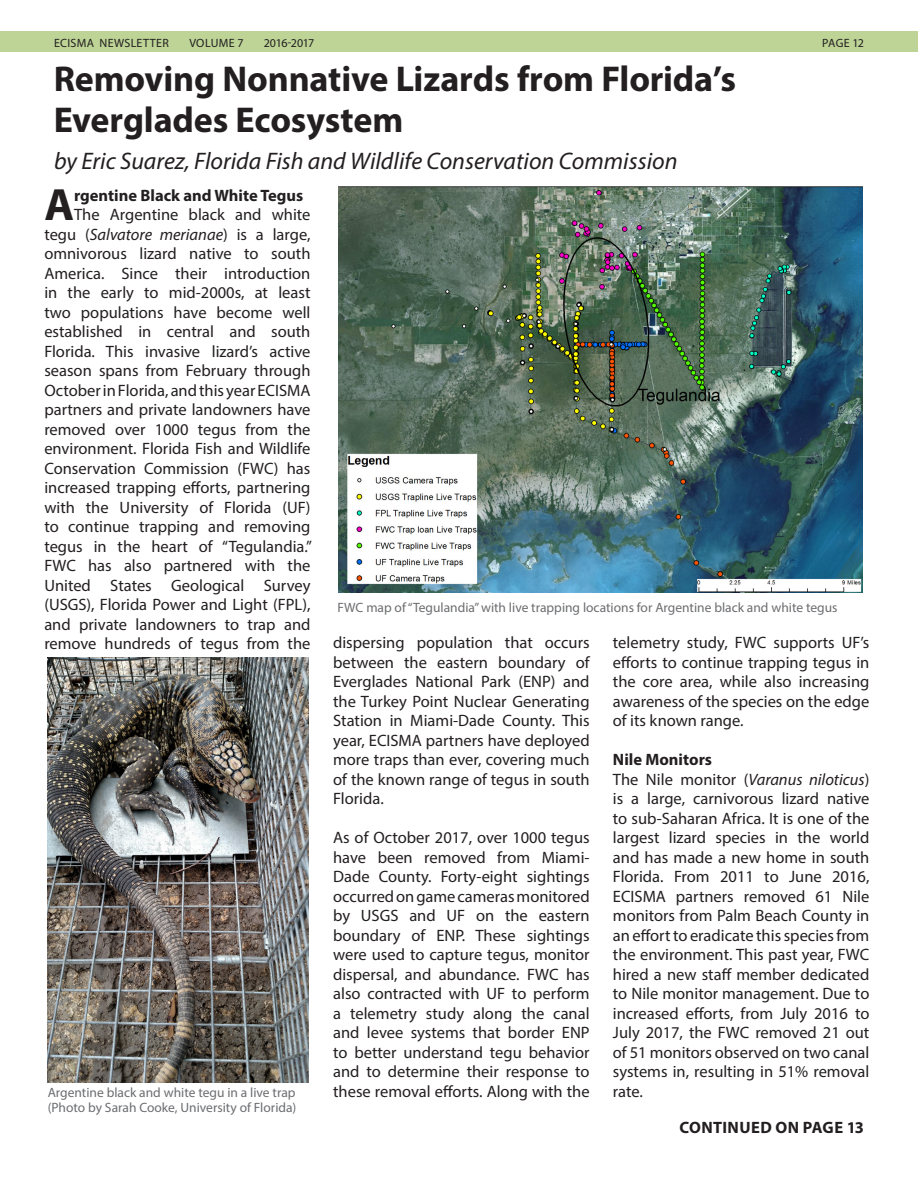
<style>
.page{position:relative;width:918px;height:1188px;background:#fff}
.page>*{position:absolute;margin:0;border:0;box-sizing:border-box;transform-origin:0 0}
.t1{font:700 45.45px "Myriad Pro";color:#231f20}
.t2{font:700 36px/40.5px "Myriad Pro";letter-spacing:-.005em;color:#231f20}
.byline{font:italic 24px "Myriad Pro";color:#231f20}
.t3{font:16.5px/19.5px "Myriad Pro";color:#231f20;text-align:justify}
.t4{font:700 16.5px "Myriad Pro";color:#231f20}
.t5{font:700 16.5px "Myriad Pro";letter-spacing:.025em;color:#231f20}
.t6{font:13.5px/15px "Myriad Pro";color:#6c6d70}
.t7{font:12px "Myriad Pro";letter-spacing:.02em;color:#231f20}
.t8{font:12px "Myriad Pro";letter-spacing:-.035em;color:#231f20}
.s1{font-style:italic}
</style>
<div class="page">
<div style="left:0;top:31px;width:918px;height:21px;background:#bdd496"></div>
<img style="left:48px;top:657px;width:260px;height:425px">
<img style="left:338px;top:187px;width:525px;height:405px">
<p class="t7" style="left:54px;top:35px;width:116px">ECISMA NEWSLETTER</p>
<p class="t7" style="left:189px;top:35px;width:56px">VOLUME 7</p>
<p class="t8" style="left:264px;top:35px;width:52px">2016-2017</p>
<p class="t7" style="left:822px;top:35px;width:43px">PAGE 12</p>
<h1 class="t2" style="left:54px;top:58px;width:684px">Removing Nonnative Lizards from Florida’s<br>Everglades Ecosystem</h1>
<p class="byline" style="left:54px;top:147px;width:625px">by Eric Suarez, Florida Fish and Wildlife Conservation Commission</p>
<p class="t1" style="left:44px;top:175px;width:31px">A</p>
<p class="t4" style="left:74px;top:184px;width:231px">rgentine Black and White Tegus</p>
<p class="t3" style="left:44px;top:205px;width:269px;text-indent:30px">The Argentine black and white tegu (<span class="s1">Salvatore merianae</span>) is a large, omnivorous lizard native to south America. Since their introduction in the early to mid-2000s, at least two populations have become well established in central and south Florida. This invasive lizard’s active season spans from February through October in Florida, and this year ECISMA partners and private landowners have removed over 1000 tegus from the environment. Florida Fish and Wildlife Conservation Commission (FWC) has increased trapping efforts, partnering with the University of Florida (UF) to continue trapping and removing tegus in the heart of “Tegulandia.” FWC has also partnered with the United States Geological Survey (USGS), Florida Power and Light (FPL), and private landowners to trap and remove hundreds of tegus from the</p>
<p class="t6" style="left:48px;top:1085px;width:250px">Argentine black and white tegu in a live trap (Photo by Sarah Cooke, University of Florida)</p>
<p class="t6" style="left:338px;top:600px;width:501px">FWC map of “Tegulandia” with live trapping locations for Argentine black and white tegus</p>
<p class="t3" style="left:333px;top:633px;width:258px">dispersing population that occurs between the eastern boundary of Everglades National Park (ENP) and the Turkey Point Nuclear Generating Station in Miami-Dade County. This year, ECISMA partners have deployed more traps than ever, covering much of the known range of tegus in south Florida.</p>
<p class="t3" style="left:333px;top:828px;width:258px">As of October 2017, over 1000 tegus have been removed from Miami-Dade County. Forty-eight sightings occurred on game cameras monitored by USGS and UF on the eastern boundary of ENP. These sightings were used to capture tegus, monitor dispersal, and abundance. FWC has also contracted with UF to perform a telemetry study along the canal and levee systems that border ENP to better understand tegu behavior and to determine their response to these removal efforts. Along with the</p>
<p class="t3" style="left:613px;top:633px;width:258px">telemetry study, FWC supports UF’s efforts to continue trapping tegus in the core area, while also increasing awareness of the species on the edge of its known range.</p>
<p class="t4" style="left:613px;top:749px;width:101px">Nile Monitors</p>
<p class="t3" style="left:613px;top:769px;width:258px">The Nile monitor (<span class="s1">Varanus niloticus</span>) is a large, carnivorous lizard native to sub-Saharan Africa. It is one of the largest lizard species in the world and has made a new home in south Florida. From 2011 to June 2016, ECISMA partners removed 61 Nile monitors from Palm Beach County in an effort to eradicate this species from the environment. This past year, FWC hired a new staff member dedicated to Nile monitor management. Due to increased efforts, from July 2016 to July 2017, the FWC removed 21 out of 51 monitors observed on two canal systems in, resulting in 51% removal rate.</p>
<p class="t5" style="left:679px;top:1117px;width:186px">CONTINUED ON PAGE 13</p>
</div>
